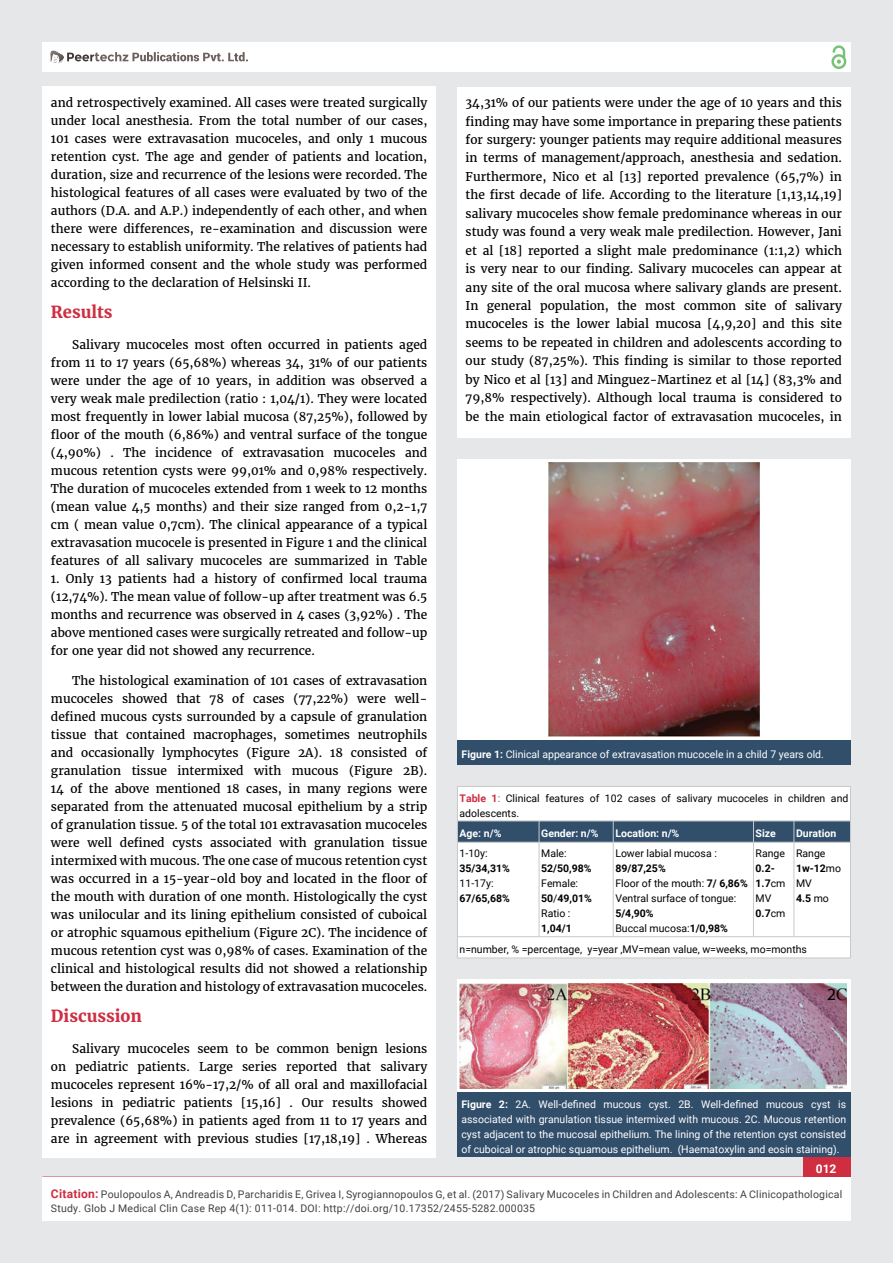
<style>
.page{position:relative;width:893px;height:1263px;background:#e6e7e8}
.page>*{position:absolute;margin:0;border:0;box-sizing:border-box;transform-origin:0 0}
.t1{font:17.25px "Myriad Pro";color:#000}
.t2{font:700 16.5px "Merriweather";color:#cf2e41}
.t3{font:12px/18px "Merriweather";color:#000;text-align:justify}
.t4{font:700 12px "Roboto";color:#fff}
.t5{font:10.5px/15px "Roboto";color:#fff;text-align:justify}
.t6{font:10.5px/15px "Roboto";color:#000}
.t7{font:10.5px/13.5px "Roboto";letter-spacing:.02em;color:#414042}
.t8{font:700 10.5px/15px "Roboto";color:#000}
.t9{font:700 10.5px "Roboto";color:#fff}
.s1{font-weight:700}
.s2{font-weight:700;color:#cf2e41}
.s3{color:#cf2e41}
.s4{font-weight:400}
.s5{font-weight:700;font-size:12px;color:#cf2e41}
</style>
<div class="page">
<div style="left:42px;top:43px;width:808px;height:29px;background:#fff"></div>
<div style="left:831px;top:54px;width:15px;height:15px;border:2px solid #74c273;border-radius:50%"></div>
<svg style="left:831px;top:45px;width:15px;height:19px"></svg>
<div style="left:803px;top:1157px;width:47px;height:55px;background:#cf2e41"></div>
<svg style="left:49px;top:50px;width:199px;height:14px"></svg>
<div style="left:42px;top:1177px;width:809px;height:43px;background:#fff"></div>
<div style="left:42px;top:87px;width:394px;height:1071px;background:#fff"></div>
<div style="left:457px;top:87px;width:393px;height:350px;background:#fff"></div>
<div style="left:457px;top:459px;width:393px;height:282px;background:#fff"></div>
<div style="left:457px;top:741px;width:393px;height:24px;background:#314e6b"></div>
<img style="left:548px;top:463px;width:211px;height:273px">
<div style="left:458px;top:787px;width:392px;height:170px;background:#fff"></div>
<hr style="left:457px;top:786px;width:82px;height:1px;background:#c7c8ca">
<hr style="left:457px;top:786px;width:1px;height:35px;background:#c7c8ca">
<hr style="left:539px;top:786px;width:311px;height:1px;background:#c7c8ca">
<hr style="left:850px;top:786px;width:1px;height:35px;background:#c7c8ca">
<svg style="left:457px;top:821px;width:394px;height:21px;background:#395470"></svg>
<hr style="left:457px;top:842px;width:82px;height:1px;background:#c7c8ca">
<hr style="left:457px;top:842px;width:1px;height:95px;background:#c7c8ca">
<hr style="left:539px;top:842px;width:74px;height:1px;background:#c7c8ca">
<hr style="left:539px;top:842px;width:1px;height:95px;background:#c7c8ca">
<hr style="left:613px;top:842px;width:140px;height:1px;background:#c7c8ca">
<hr style="left:613px;top:842px;width:1px;height:95px;background:#c7c8ca">
<hr style="left:753px;top:842px;width:41px;height:1px;background:#c7c8ca">
<hr style="left:753px;top:842px;width:1px;height:95px;background:#c7c8ca">
<hr style="left:794px;top:842px;width:56px;height:1px;background:#c7c8ca">
<hr style="left:794px;top:842px;width:1px;height:95px;background:#c7c8ca">
<hr style="left:850px;top:842px;width:1px;height:95px;background:#c7c8ca">
<hr style="left:457px;top:936px;width:82px;height:1px;background:#c7c8ca">
<svg style="left:457px;top:937px;width:1px;height:21px"></svg>
<hr style="left:539px;top:936px;width:311px;height:1px;background:#c7c8ca">
<svg style="left:850px;top:937px;width:1px;height:21px"></svg>
<hr style="left:457px;top:958px;width:393px;height:1px;background:#c7c8ca">
<svg style="left:457px;top:979px;width:393px;height:114px;background:#e1dee1"></svg>
<div style="left:457px;top:1093px;width:393px;height:64px;background:#314e6b"></div>
<img style="left:459px;top:984px;width:387px;height:104px">
<svg style="left:826px;top:990px;width:8px;height:11px"></svg>
<div style="left:824px;top:988px;width:12px;height:15px;border:1px solid #915a77"></div>
<p class="t3" style="left:51px;top:94px;width:378px">and retrospectively examined. All cases were treated surgically under local anesthesia. From the total number of our cases, 101 cases were extravasation mucoceles, and only 1 mucous retention cyst. The age and gender of patients and location, duration, size and recurrence of the lesions were recorded. The histological features of all cases were evaluated by two of the authors (D.A. and A.P.) independently of each other, and when there were differences, re-examination and discussion were necessary to establish uniformity. The relatives of patients had given informed consent and the whole study was performed according to the declaration of Helsinski II.</p>
<h2 class="t2" style="left:51px;top:302px;width:63px">Results</h2>
<p class="t3" style="left:51px;top:335px;width:378px;text-indent:21px">Salivary mucoceles most often occurred in patients aged from 11 to 17 years (65,68%) whereas 34, 31% of our patients were under the age of 10 years, in addition was observed a very weak male predilection (ratio : 1,04/1). They were located most frequently in lower labial mucosa (87,25%), followed by floor of the mouth (6,86%) and ventral surface of the tongue (4,90%) . The incidence of extravasation mucoceles and mucous retention cysts were 99,01% and 0,98% respectively.<br>The duration of mucoceles extended from 1 week to 12 months (mean value 4,5 months) and their size ranged from 0,2-1,7 cm ( mean value 0,7cm). The clinical appearance of a typical extravasation mucocele is presented in Figure 1 and the clinical features of all salivary mucoceles are summarized in Table</p>
<p class="t3" style="left:51px;top:569px;width:378px">1. Only 13 patients had a history of confirmed local trauma (12,74%). The mean value of follow-up after treatment was 6.5 months and recurrence was observed in 4 cases (3,92%) . The above mentioned cases were surgically retreated and follow-up for one year did not showed any recurrence.</p>
<p class="t3" style="left:51px;top:672px;width:378px;text-indent:21px">The histological examination of 101 cases of extravasation mucoceles showed that 78 of cases (77,22%) were well&shy;defined mucous cysts surrounded by a capsule of granulation tissue that contained macrophages, sometimes neutrophils and occasionally lymphocytes (Figure 2A). 18 consisted of granulation tissue intermixed with mucous (Figure 2B).<br>14 of the above mentioned 18 cases, in many regions were separated from the attenuated mucosal epithelium by a strip of granulation tissue. 5 of the total 101 extravasation mucoceles were well defined cysts associated with granulation tissue intermixed with mucous. The one case of mucous retention cyst was occurred in a 15-year-old boy and located in the floor of the mouth with duration of one month. Histologically the cyst was unilocular and its lining epithelium consisted of cuboical or atrophic squamous epithelium (Figure 2C). The incidence of mucous retention cyst was 0,98% of cases. Examination of the clinical and histological results did not showed a relationship between the duration and histology of extravasation mucoceles.</p>
<h2 class="t2" style="left:51px;top:1006px;width:93px">Discussion</h2>
<p class="t3" style="left:51px;top:1040px;width:378px;text-indent:21px">Salivary mucoceles seem to be common benign lesions on pediatric patients. Large series reported that salivary mucoceles represent 16%-17,2/% of all oral and maxillofacial lesions in pediatric patients [15,16] . Our results showed prevalence (65,68%) in patients aged from 11 to 17 years and are in agreement with previous studies [17,18,19] . Whereas</p>
<p class="t3" style="left:466px;top:94px;width:378px;line-height:18.5px">34,31% of our patients were under the age of 10 years and this finding may have some importance in preparing these patients for surgery: younger patients may require additional measures in terms of management/approach, anesthesia and sedation.<br>Furthermore, Nico et al [13] reported prevalence (65,7%) in the first decade of life. According to the literature [1,13,14,19] salivary mucoceles show female predominance whereas in our study was found a very weak male predilection. However, Jani et al [18] reported a slight male predominance (1:1,2) which is very near to our finding. Salivary mucoceles can appear at any site of the oral mucosa where salivary glands are present.<br>In general population, the most common site of salivary mucoceles is the lower labial mucosa [4,9,20] and this site seems to be repeated in children and adolescents according to our study (87,25%). This finding is similar to those reported by Nico et al [13] and Minguez-Martinez et al [14] (83,3% and 79,8% respectively). Although local trauma is considered to be the main etiological factor of extravasation mucoceles, in</p>
<p class="t5" style="left:462px;top:747px;width:364px"><span class="s1">Figure 1:</span> Clinical appearance of extravasation mucocele in a child 7 years old.</p>
<p class="t6" style="left:459px;top:791px;width:390px"><span class="s2">Table 1</span><span class="s3">:</span> Clinical features of 102 cases of salivary mucoceles in children and adolescents.</p>
<p class="t9" style="left:459px;top:827px;width:43px">Age: n/%</p>
<p class="t9" style="left:541px;top:827px;width:59px">Gender: n/%</p>
<p class="t9" style="left:615px;top:827px;width:65px">Location: n/%</p>
<p class="t9" style="left:755px;top:827px;width:22px">Size</p>
<p class="t9" style="left:796px;top:827px;width:42px">Duration</p>
<p class="t6" style="left:459px;top:846px;width:30px">1-10y:</p>
<p class="t8" style="left:459px;top:861px;width:52px">35/34,31%</p>
<p class="t6" style="left:459px;top:876px;width:36px">11-17y:</p>
<p class="t8" style="left:459px;top:891px;width:52px">67/65,68%</p>
<p class="t6" style="left:541px;top:846px;width:27px">Male:</p>
<p class="t8" style="left:541px;top:861px;width:52px">52/50,98%</p>
<p class="t6" style="left:541px;top:876px;width:52px">Female:<br><span class="s1">50</span>/<span class="s1">49,01%<br></span>Ratio :</p>
<p class="t8" style="left:541px;top:921px;width:32px">1,04/1</p>
<p class="t6" style="left:615px;top:846px;width:103px">Lower labial mucosa :</p>
<p class="t6" style="left:615px;top:861px;width:134px"><span class="s1">89/87,25%<br></span>Floor of the mouth: <span class="s1">7/ 6,86%<br></span>Ventral surface of tongue:</p>
<p class="t8" style="left:615px;top:906px;width:114px">5/4,90%<br><span class="s4">Buccal mucosa:</span>1/0,98%</p>
<p class="t6" style="left:755px;top:846px;width:31px">Range</p>
<p class="t8" style="left:755px;top:861px;width:31px">0.2-<br>1.7<span class="s4">cm<br>MV<br></span>0.7<span class="s4">cm</span></p>
<p class="t6" style="left:796px;top:846px;width:47px">Range<br><span class="s1">1w-12</span>mo<br>MV<br><span class="s1">4.5</span> mo</p>
<p class="t6" style="left:459px;top:942px;width:349px">n=number, % =percentage, y=year ,MV=mean value, w=weeks, mo=months</p>
<h1 class="t1" style="left:827px;top:984px;width:10px">2</h1>
<p class="t5" style="left:461px;top:1097px;width:386px"><span class="s1">Figure 2:</span> 2A. Well-defined mucous cyst. 2B. Well-defined mucous cyst is associated with granulation tissue intermixed with mucous. 2C. Mucous retention cyst adjacent to the mucosal epithelium. The lining of the retention cyst consisted of cuboical or atrophic squamous epithelium. (Haematoxylin and eosin staining).</p>
<p class="t4" style="left:816px;top:1162px;width:22px">012</p>
<p class="t7" style="left:51px;top:1188px;width:793px"><span class="s5">Citation:</span> Poulopoulos A, Andreadis D, Parcharidis E, Grivea I, Syrogiannopoulos G, et al. (2017) Salivary Mucoceles in Children and Adolescents: A Clinicopathological<br>Study. Glob J Medical Clin Case Rep 4(1): 011-014. DOI: http://doi.org/10.17352/2455-5282.000035</p>
</div>
